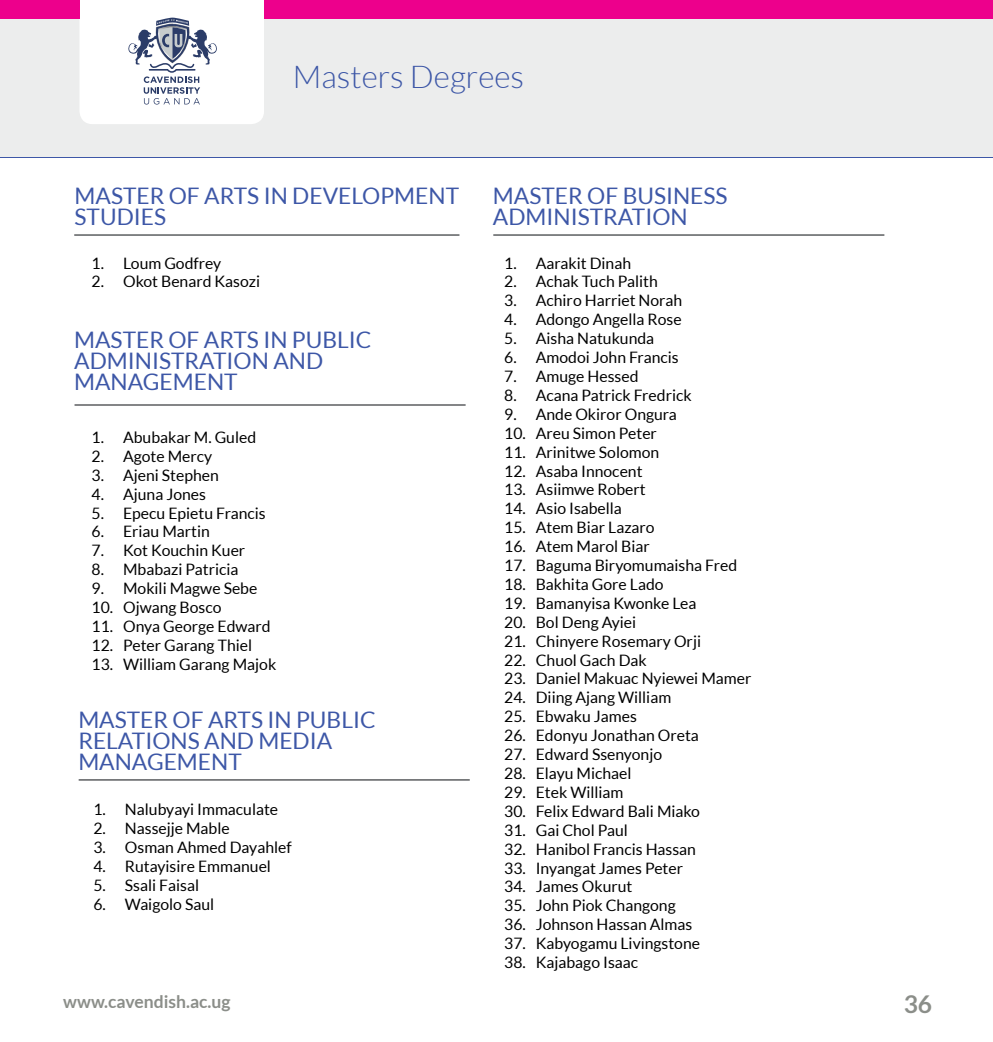
<style>
.page{position:relative;width:993px;height:1042px;background:#fff}
.page>*{position:absolute;margin:0;border:0;box-sizing:border-box;transform-origin:0 0}
.t1{font:300 31.5px "Lato";color:#3d57a7}
.t2{font:700 24.5px "Lato";color:#8b8e89}
.t3{font:22.75px/21px "Lato";color:#3d57a7}
.t4{font:700 17.5px "Lato";color:#8b8e89}
.t5{font:15.75px "Lato";color:#000}
</style>
<div class="page">
<hr style="left:992px;top:0;width:1px;height:157px;background:#3d57a7">
<div style="left:0;top:19px;width:992px;height:138px;background:#eceded"></div>
<hr style="left:992px;top:19px;width:1px;height:138px;background:#eceded">
<svg style="left:79px;top:0;width:185px;height:124px"></svg>
<hr style="left:74px;top:234px;width:385px;height:2px;background:#737577">
<hr style="left:74px;top:404px;width:391px;height:2px;background:#737577">
<hr style="left:79px;top:779px;width:390px;height:2px;background:#737577">
<hr style="left:493px;top:234px;width:391px;height:2px;background:#737577">
<div style="left:0;top:0;width:79px;height:19px;background:#ed008c"></div>
<div style="left:264px;top:0;width:728px;height:19px;background:#ed008c"></div>
<h1 class="t1" style="left:293px;top:60px;width:233px">Masters Degrees</h1>
<h3 class="t3" style="left:75px;top:185px;width:386px">MASTER OF ARTS IN DEVELOPMENT<br>STUDIES</h3>
<p class="t5" style="left:91px;top:254px;width:131px">1. Loum Godfrey</p>
<p class="t5" style="left:91px;top:273px;width:170px">2. Okot Benard Kasozi</p>
<h3 class="t3" style="left:74px;top:329px;width:299px">MASTER OF ARTS IN PUBLIC<br>ADMINISTRATION AND<br>MANAGEMENT</h3>
<p class="t5" style="left:91px;top:428px;width:166px">1. Abubakar M. Guled</p>
<p class="t5" style="left:91px;top:447px;width:122px">2. Agote Mercy</p>
<p class="t5" style="left:91px;top:466px;width:129px">3. Ajeni Stephen</p>
<p class="t5" style="left:91px;top:485px;width:116px">4. Ajuna Jones</p>
<p class="t5" style="left:91px;top:504px;width:176px">5. Epecu Epietu Francis</p>
<p class="t5" style="left:91px;top:523px;width:120px">6. Eriau Martin</p>
<p class="t5" style="left:91px;top:542px;width:155px">7. Kot Kouchin Kuer</p>
<p class="t5" style="left:91px;top:561px;width:148px">8. Mbabazi Patricia</p>
<p class="t5" style="left:91px;top:580px;width:167px">9. Mokili Magwe Sebe</p>
<p class="t5" style="left:91px;top:598px;width:131px">10. Ojwang Bosco</p>
<p class="t5" style="left:91px;top:617px;width:181px">11. Onya George Edward</p>
<p class="t5" style="left:91px;top:636px;width:162px">12. Peter Garang Thiel</p>
<p class="t5" style="left:91px;top:655px;width:186px">13. William Garang Majok</p>
<h3 class="t3" style="left:78px;top:709px;width:299px">MASTER OF ARTS IN PUBLIC<br>RELATIONS AND MEDIA<br>MANAGEMENT</h3>
<p class="t5" style="left:93px;top:800px;width:186px">1. Nalubyayi Immaculate</p>
<p class="t5" style="left:93px;top:819px;width:138px">2. Nassejje Mable</p>
<p class="t5" style="left:93px;top:838px;width:200px">3. Osman Ahmed Dayahlef</p>
<p class="t5" style="left:93px;top:857px;width:179px">4. Rutayisire Emmanuel</p>
<p class="t5" style="left:93px;top:876px;width:107px">5. Ssali Faisal</p>
<p class="t5" style="left:93px;top:895px;width:122px">6. Waigolo Saul</p>
<h3 class="t3" style="left:493px;top:185px;width:236px">MASTER OF BUSINESS<br>ADMINISTRATION</h3>
<p class="t5" style="left:504px;top:254px;width:128px">1. Aarakit Dinah</p>
<p class="t5" style="left:504px;top:273px;width:155px">2. Achak Tuch Palith</p>
<p class="t5" style="left:504px;top:292px;width:179px">3. Achiro Harriet Norah</p>
<p class="t5" style="left:504px;top:311px;width:179px">4. Adongo Angella Rose</p>
<p class="t5" style="left:504px;top:330px;width:151px">5. Aisha Natukunda</p>
<p class="t5" style="left:504px;top:349px;width:176px">6. Amodoi John Francis</p>
<p class="t5" style="left:504px;top:367px;width:136px">7. Amuge Hessed</p>
<p class="t5" style="left:504px;top:386px;width:189px">8. Acana Patrick Fredrick</p>
<p class="t5" style="left:504px;top:405px;width:174px">9. Ande Okiror Ongura</p>
<p class="t5" style="left:504px;top:424px;width:154px">10. Areu Simon Peter</p>
<p class="t5" style="left:504px;top:443px;width:156px">11. Arinitwe Solomon</p>
<p class="t5" style="left:504px;top:462px;width:140px">12. Asaba Innocent</p>
<p class="t5" style="left:504px;top:481px;width:143px">13. Asiimwe Robert</p>
<p class="t5" style="left:504px;top:500px;width:119px">14. Asio Isabella</p>
<p class="t5" style="left:504px;top:519px;width:152px">15. Atem Biar Lazaro</p>
<p class="t5" style="left:504px;top:538px;width:147px">16. Atem Marol Biar</p>
<p class="t5" style="left:504px;top:556px;width:234px">17. Baguma Biryomumaisha Fred</p>
<p class="t5" style="left:504px;top:575px;width:161px">18. Bakhita Gore Lado</p>
<p class="t5" style="left:504px;top:594px;width:194px">19. Bamanyisa Kwonke Lea</p>
<p class="t5" style="left:504px;top:613px;width:133px">20. Bol Deng Ayiei</p>
<p class="t5" style="left:504px;top:632px;width:198px">21. Chinyere Rosemary Orji</p>
<p class="t5" style="left:504px;top:651px;width:144px">22. Chuol Gach Dak</p>
<p class="t5" style="left:504px;top:670px;width:248px">23. Daniel Makuac Nyiewei Mamer</p>
<p class="t5" style="left:504px;top:689px;width:168px">24. Diing Ajang William</p>
<p class="t5" style="left:504px;top:708px;width:134px">25. Ebwaku James</p>
<p class="t5" style="left:504px;top:727px;width:196px">26. Edonyu Jonathan Oreta</p>
<p class="t5" style="left:504px;top:745px;width:159px">27. Edward Ssenyonjo</p>
<p class="t5" style="left:504px;top:764px;width:129px">28. Elayu Michael</p>
<p class="t5" style="left:504px;top:783px;width:121px">29. Etek William</p>
<p class="t5" style="left:504px;top:802px;width:197px">30. Felix Edward Bali Miako</p>
<p class="t5" style="left:504px;top:821px;width:125px">31. Gai Chol Paul</p>
<p class="t5" style="left:504px;top:840px;width:193px">32. Hanibol Francis Hassan</p>
<p class="t5" style="left:504px;top:859px;width:180px">33. Inyangat James Peter</p>
<p class="t5" style="left:504px;top:878px;width:130px">34. James Okurut</p>
<p class="t5" style="left:504px;top:897px;width:173px">35. John Piok Changong</p>
<p class="t5" style="left:504px;top:916px;width:189px">36. Johnson Hassan Almas</p>
<p class="t5" style="left:504px;top:934px;width:197px">37. Kabyogamu Livingstone</p>
<p class="t5" style="left:504px;top:953px;width:135px">38. Kajabago Isaac</p>
<p class="t4" style="left:63px;top:991px;width:169px">www.cavendish.ac.ug</p>
<h2 class="t2" style="left:903px;top:990px;width:30px">36</h2>
</div>
